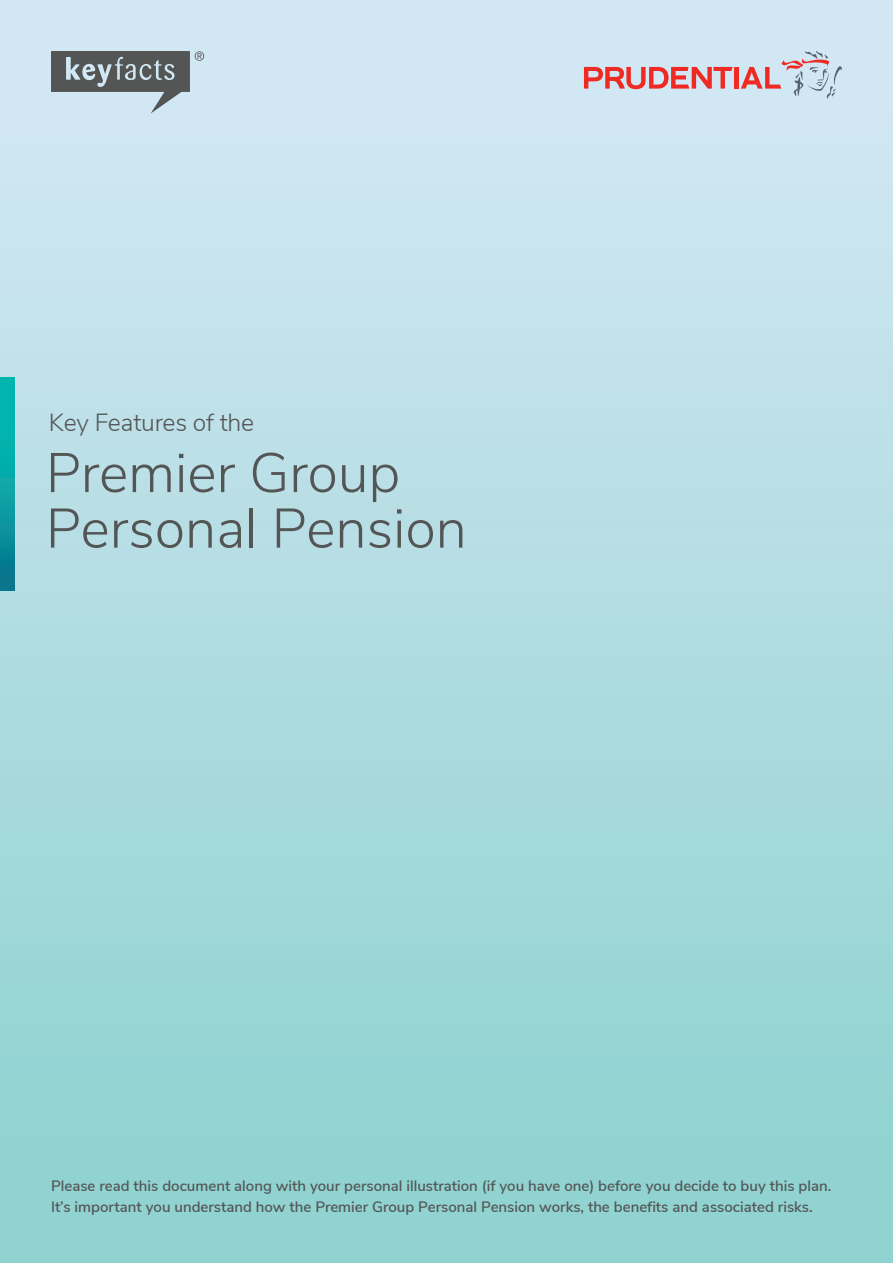
<style>
.page{position:relative;width:893px;height:1263px;background:#fff}
.page>*{position:absolute;margin:0;border:0;box-sizing:border-box;transform-origin:0 0}
.Product{font:300 55.5px/55.5px "Nunito Sans";color:#545555}
.Asset_Type{font:300 24.75px "Nunito Sans";letter-spacing:-.01em;color:#545555}
.Adviser_wording{font:600 15px/21px "Nunito Sans";color:#545555}
</style>
<div class="page">
<div style="left:0;top:0;width:893px;height:1263px;background:linear-gradient(to bottom,#d7e8f5,#8bd1ce)"></div>
<hr style="left:734px;top:67px;width:4px;height:22px;background:#ee2a23">
<svg style="left:741px;top:51px;width:101px;height:48px"></svg>
<svg style="left:584px;top:67px;width:149px;height:22px"></svg>
<svg style="left:51px;top:51px;width:153px;height:63px"></svg>
<svg style="left:0;top:378px;width:15px;height:212px"></svg>
<p class="Asset_Type" style="left:49px;top:405px;width:207px">Key Features of the</p>
<p class="Product" style="left:46px;top:442px;width:422px">Premier Group<br>Personal Pension</p>
<p class="Adviser_wording" style="left:51px;top:1174px;width:782px">Please read this document along with your personal illustration (if you have one) before you decide to buy this plan.<br>It’s important you understand how the Premier Group Personal Pension works, the benefits and associated risks.</p>
</div>
